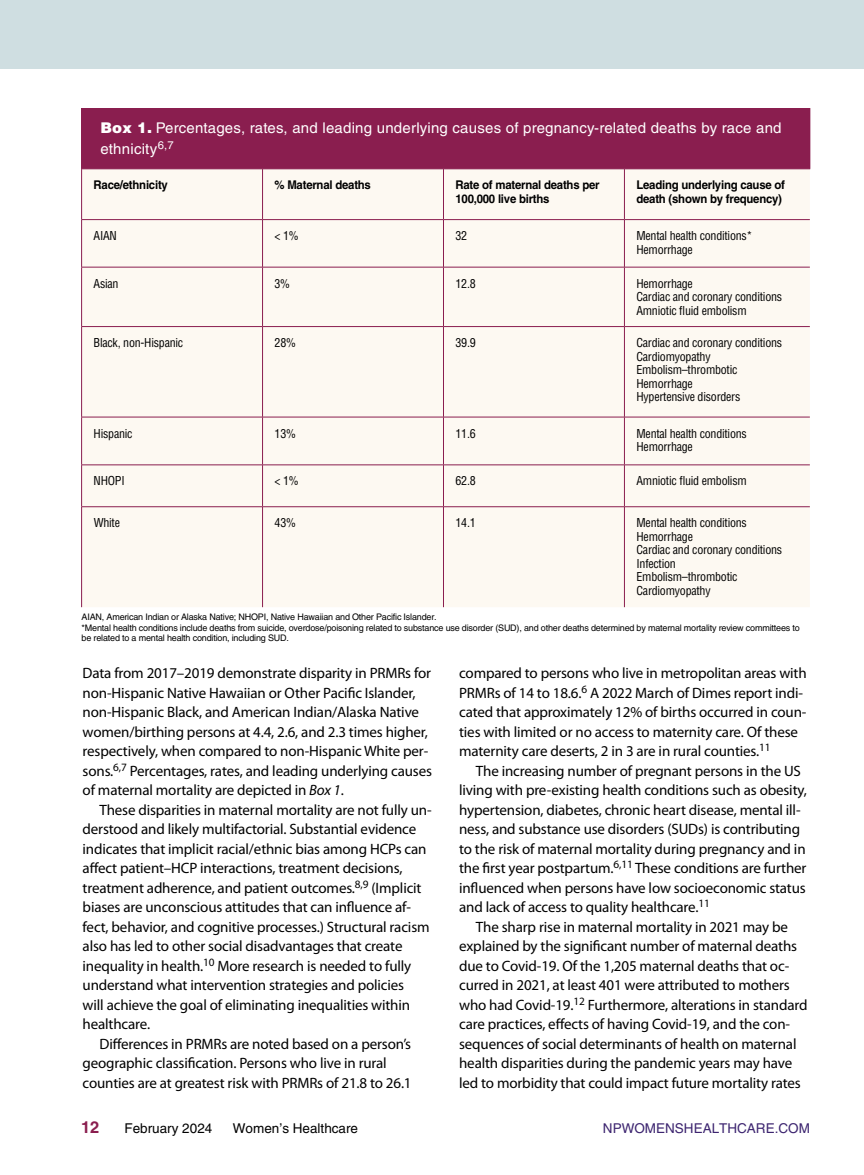
<style>
.page{position:relative;width:864px;height:1175px;background:#fff}
.page>*{position:absolute;margin:0;border:0;box-sizing:border-box;transform-origin:0 0}
.t1{font:700 16.5px "Helvetica LT Std";color:#8a1e4f}
.t2{font:15px/19.5px "Myriad Pro";letter-spacing:-.01em;color:#000}
.t3{font:14.85px/20.7px "Helvetica LT Std";letter-spacing:.015em;color:#fff}
.t4{font:13.5px "Helvetica LT Std";color:#000}
.t5{font:13.5px "Helvetica LT Std";color:#3d2570}
.t6{font:13.5px "Helvetica LT Std";color:#3d2570}
.t7{font:condensed 12px/13.5px "Helvetica LT Std";letter-spacing:-.02em;color:#000}
.t8{font:700 12px/13.5px "Helvetica LT Std";letter-spacing:-.02em;color:#000;scale:.95 1}
.t9{font:9px/10.5px "Helvetica LT Std";letter-spacing:-.02em;color:#000}
.s1{font-weight:900}
.s2{font-style:italic}
.s3{font-style:inherit}
</style>
<div class="page">
<div style="left:0;top:0;width:864px;height:69px;background:#cfdee1"></div>
<div style="left:82px;top:108px;width:728px;height:61px;background:#8a1e4f"></div>
<div style="left:82px;top:169px;width:728px;height:438px;background:#fdf9f2"></div>
<hr style="left:81px;top:267px;width:1px;height:59px;background:#8a1e4f">
<hr style="left:81px;top:220px;width:1px;height:47px;background:#8a1e4f">
<hr style="left:81px;top:267px;width:182px;height:1px;background:#8a1e4f">
<hr style="left:81px;top:168px;width:182px;height:1px;background:#8a1e4f">
<hr style="left:81px;top:169px;width:1px;height:50px;background:#8a1e4f">
<hr style="left:81px;top:219px;width:182px;height:1px;background:#8a1e4f">
<hr style="left:262px;top:169px;width:1px;height:50px;background:#8a1e4f">
<hr style="left:263px;top:219px;width:180px;height:1px;background:#8a1e4f">
<hr style="left:262px;top:220px;width:1px;height:47px;background:#8a1e4f">
<hr style="left:263px;top:267px;width:180px;height:1px;background:#8a1e4f">
<hr style="left:262px;top:267px;width:1px;height:59px;background:#8a1e4f">
<hr style="left:443px;top:267px;width:1px;height:59px;background:#8a1e4f">
<hr style="left:443px;top:220px;width:1px;height:47px;background:#8a1e4f">
<hr style="left:443px;top:267px;width:181px;height:1px;background:#8a1e4f">
<hr style="left:443px;top:169px;width:1px;height:50px;background:#8a1e4f">
<hr style="left:443px;top:219px;width:181px;height:1px;background:#8a1e4f">
<hr style="left:624px;top:169px;width:1px;height:50px;background:#8a1e4f">
<hr style="left:624px;top:219px;width:186px;height:1px;background:#8a1e4f">
<hr style="left:624px;top:220px;width:1px;height:47px;background:#8a1e4f">
<hr style="left:624px;top:267px;width:186px;height:1px;background:#8a1e4f">
<hr style="left:624px;top:267px;width:1px;height:59px;background:#8a1e4f">
<hr style="left:263px;top:326px;width:180px;height:1px;background:#8a1e4f">
<hr style="left:263px;top:417px;width:180px;height:1px;background:#8a1e4f">
<hr style="left:263px;top:464px;width:180px;height:1px;background:#8a1e4f">
<hr style="left:263px;top:506px;width:180px;height:1px;background:#8a1e4f">
<hr style="left:81px;top:326px;width:182px;height:1px;background:#8a1e4f">
<hr style="left:81px;top:327px;width:1px;height:90px;background:#8a1e4f">
<hr style="left:262px;top:327px;width:1px;height:90px;background:#8a1e4f">
<hr style="left:81px;top:417px;width:182px;height:1px;background:#8a1e4f">
<hr style="left:81px;top:417px;width:1px;height:47px;background:#8a1e4f">
<hr style="left:262px;top:417px;width:1px;height:47px;background:#8a1e4f">
<hr style="left:81px;top:464px;width:182px;height:1px;background:#8a1e4f">
<hr style="left:81px;top:465px;width:1px;height:41px;background:#8a1e4f">
<hr style="left:262px;top:465px;width:1px;height:41px;background:#8a1e4f">
<hr style="left:81px;top:506px;width:182px;height:1px;background:#8a1e4f">
<hr style="left:81px;top:507px;width:1px;height:100px;background:#8a1e4f">
<hr style="left:262px;top:507px;width:1px;height:100px;background:#8a1e4f">
<hr style="left:443px;top:326px;width:181px;height:1px;background:#8a1e4f">
<hr style="left:443px;top:327px;width:1px;height:90px;background:#8a1e4f">
<hr style="left:443px;top:417px;width:181px;height:1px;background:#8a1e4f">
<hr style="left:443px;top:417px;width:1px;height:47px;background:#8a1e4f">
<hr style="left:443px;top:464px;width:181px;height:1px;background:#8a1e4f">
<hr style="left:443px;top:465px;width:1px;height:41px;background:#8a1e4f">
<hr style="left:443px;top:506px;width:181px;height:1px;background:#8a1e4f">
<hr style="left:443px;top:507px;width:1px;height:100px;background:#8a1e4f">
<hr style="left:624px;top:326px;width:186px;height:1px;background:#8a1e4f">
<hr style="left:624px;top:327px;width:1px;height:90px;background:#8a1e4f">
<hr style="left:624px;top:417px;width:186px;height:1px;background:#8a1e4f">
<hr style="left:624px;top:417px;width:1px;height:47px;background:#8a1e4f">
<hr style="left:624px;top:464px;width:186px;height:1px;background:#8a1e4f">
<hr style="left:624px;top:465px;width:1px;height:41px;background:#8a1e4f">
<hr style="left:624px;top:506px;width:186px;height:1px;background:#8a1e4f">
<hr style="left:624px;top:507px;width:1px;height:100px;background:#8a1e4f">
<p class="t3" style="left:100px;top:118px;width:683px"><span class="s1">Box 1.</span> Percentages, rates, and leading underlying causes of pregnancy-related deaths by race and ethnicity<sup>6,7</sup></p>
<p class="t8" style="left:94px;top:178px;width:80px">Race/ethnicity</p>
<p class="t8" style="left:275px;top:178px;width:103px">% Maternal deaths</p>
<p class="t8" style="left:455px;top:178px;width:153px">Rate of maternal deaths per<br>100,000 live births</p>
<p class="t8" style="left:636px;top:178px;width:158px">Leading underlying cause of death (shown by frequency)</p>
<p class="t7" style="left:94px;top:229px;width:25px">AIAN</p>
<p class="t7" style="left:275px;top:229px;width:26px">&lt; 1%</p>
<p class="t7" style="left:456px;top:229px;width:13px">32</p>
<p class="t7" style="left:636px;top:229px;width:118px">Mental health conditions*<br>Hemorrhage</p>
<p class="t7" style="left:94px;top:276px;width:27px">Asian</p>
<p class="t7" style="left:275px;top:276px;width:17px">3%</p>
<p class="t7" style="left:456px;top:276px;width:22px">12.8</p>
<p class="t7" style="left:636px;top:276px;width:147px">Hemorrhage<br>Cardiac and coronary conditions<br>Amniotic fluid embolism</p>
<p class="t7" style="left:94px;top:336px;width:91px">Black, non-Hispanic</p>
<p class="t7" style="left:275px;top:336px;width:23px">28%</p>
<p class="t7" style="left:456px;top:336px;width:22px">39.9</p>
<p class="t7" style="left:636px;top:336px;width:147px">Cardiac and coronary conditions<br>Cardiomyopathy<br>Embolism–thrombotic<br>Hemorrhage<br>Hypertensive disorders</p>
<p class="t7" style="left:94px;top:426px;width:40px">Hispanic</p>
<p class="t7" style="left:275px;top:426px;width:23px">13%</p>
<p class="t7" style="left:456px;top:426px;width:22px">11.6</p>
<p class="t7" style="left:636px;top:426px;width:112px">Mental health conditions<br>Hemorrhage</p>
<p class="t7" style="left:94px;top:474px;width:33px">NHOPI</p>
<p class="t7" style="left:275px;top:474px;width:26px">&lt; 1%</p>
<p class="t7" style="left:456px;top:474px;width:22px">62.8</p>
<p class="t7" style="left:636px;top:474px;width:112px">Amniotic fluid embolism</p>
<p class="t7" style="left:94px;top:516px;width:28px">White</p>
<p class="t7" style="left:275px;top:516px;width:23px">43%</p>
<p class="t7" style="left:456px;top:516px;width:22px">14.1</p>
<p class="t7" style="left:637px;top:516px;width:147px">Mental health conditions<br>Hemorrhage<br>Cardiac and coronary conditions<br>Infection<br>Embolism–thrombotic<br>Cardiomyopathy</p>
<p class="t9" style="left:82px;top:612px;width:720px">AIAN, American Indian or Alaska Native; NHOPI, Native Hawaiian and Other Pacific Islander.<br>*Mental health conditions include deaths from suicide, overdose/poisoning related to substance use disorder (SUD), and other deaths determined by maternal mortality review committees to be related to a mental health condition, including SUD.</p>
<p class="t2" style="left:83px;top:664px;width:351px">Data from 2017–2019 demonstrate disparity in PRMRs for non-Hispanic Native Hawaiian or Other Pacific Islander, non-Hispanic Black, and American Indian/Alaska Native women/birthing persons at 4.4, 2.6, and 2.3 times higher, respectively, when compared to non-Hispanic White per&shy;sons.<sup>6,7</sup> Percentages, rates, and leading underlying causes of maternal mortality are depicted in <span class="s2">Box 1</span>.</p>
<p class="t2" style="left:83px;top:800px;width:351px;text-indent:17px">These disparities in maternal mortality are not fully un&shy;derstood and likely multifactorial. Substantial evidence indicates that implicit racial/ethnic bias among HCPs can affect patient–HCP interactions, treatment decisions, treatment adherence, and patient outcomes.<sup>8,9</sup> (Implicit biases are unconscious attitudes that can influence af&shy;fect, behavior, and cognitive processes.) Structural racism also has led to other social disadvantages that create inequality in health.<sup>10</sup> More research is needed to fully understand what intervention strategies and policies<br>will achieve the goal of eliminating inequalities within healthcare.</p>
<p class="t2" style="left:83px;top:1034px;width:331px;text-indent:17px">Differences in PRMRs are noted based on a person’s geographic classification. Persons who live in rural counties are at greatest risk with PRMRs of 21.8 to 26.1</p>
<p class="t2" style="left:459px;top:664px;width:349px">compared to persons who live in metropolitan areas with PRMRs of 14 to 18.6.<sup>6</sup> A 2022 March of Dimes report indi&shy;cated that approximately 12% of births occurred in coun&shy;ties with limited or no access to maternity care. Of these maternity care deserts, 2 in 3 are in rural counties.<sup>11</sup></p>
<p class="t2" style="left:459px;top:761px;width:349px;text-indent:17px">The increasing number of pregnant persons in the US living with pre-existing health conditions such as obesity, hypertension, diabetes, chronic heart disease, mental ill&shy;ness, and substance use disorders (SUDs) is contributing to the risk of maternal mortality during pregnancy and in the first year postpartum.<sup>6,11</sup> These conditions are further influenced when persons have low socioeconomic status and lack of access to quality healthcare.<sup>11</sup></p>
<p class="t2" style="left:459px;top:917px;width:350px;text-indent:17px">The sharp rise in maternal mortality in 2021 may be explained by the significant number of maternal deaths due to Covid-19. Of the 1,205 maternal deaths that oc&shy;curred in 2021, at least 401 were attributed to mothers who had Covid-19.<sup>12</sup> Furthermore, alterations in standard care practices, effects of having Covid-19, and the con&shy;sequences of social determinants of health on maternal health disparities during the pandemic years may have led to morbidity that could impact future mortality rates</p>
<p class="t1" style="left:81px;top:1116px;width:20px">12</p>
<p class="t4" style="left:125px;top:1120px;width:89px">February 2024</p>
<p class="t4" style="left:233px;top:1120px;width:127px">Women’s Healthcare</p>
<p class="t5" style="left:603px;top:1120px;width:42px"><span class="s3">NP</span>WOMENSHEALTHCARE</p>
<p class="t6" style="left:775px;top:1120px;width:37px">.COM</p>
</div>
